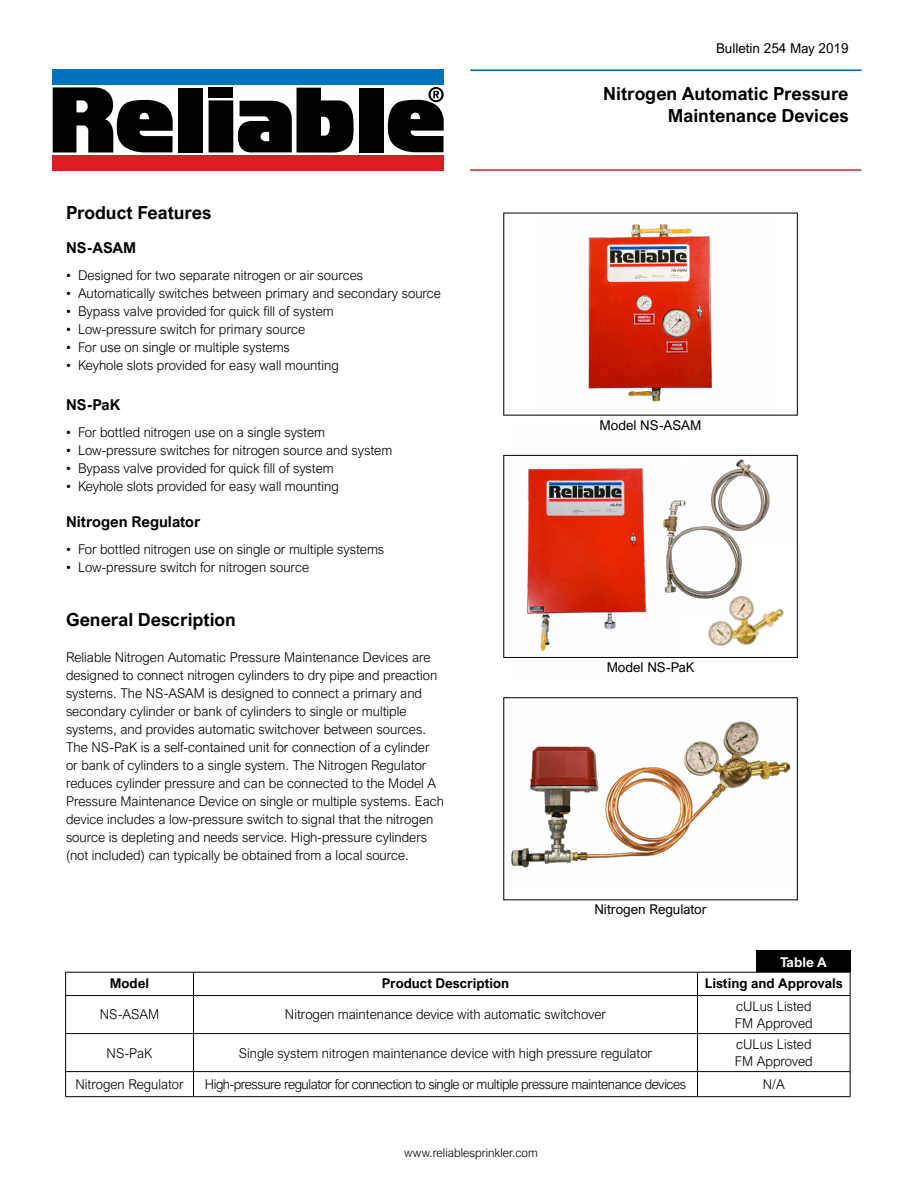
<style>
.page{position:relative;width:918px;height:1188px;background:#fff}
.page>*{position:absolute;margin:0;border:0;box-sizing:border-box;transform-origin:0 0}
.t1{font:700 18px/21.6px "Arial Nova";color:#000;text-align:right}
.t2{font:700 15px "Arial Nova";color:#000}
.t3{font:300 13.5px/18px "Arial Nova";color:#000}
.t4{font:300 13.5px "Arial Nova";letter-spacing:-.03em;color:#000}
.t5{font:13.5px "Arial Nova";color:#000}
.t6{font:700 13.5px "Arial Nova";color:#000}
.t7{font:700 13.5px "Arial Nova";color:#fff}
.t8{font:300 12px "Arial Nova";color:#000}
</style>
<div class="page">
<img style="left:588px;top:223px;width:125px;height:179px">
<img style="left:512px;top:454px;width:168px;height:204px">
<img style="left:684px;top:455px;width:114px;height:87px">
<img style="left:651px;top:466px;width:101px;height:152px">
<img style="left:679px;top:562px;width:119px;height:96px">
<img style="left:504px;top:697px;width:294px;height:195px">
<hr style="left:470px;top:69px;width:392px;height:2px;background:#0467a0">
<hr style="left:470px;top:169px;width:391px;height:2px;background:#e11b24">
<svg style="left:53px;top:87px;width:120px;height:65px"></svg>
<div style="left:178px;top:88px;width:25px;height:64px;background:#000"></div>
<div style="left:209px;top:100px;width:24px;height:52px;background:#000"></div>
<div style="left:209px;top:88px;width:24px;height:10px;background:#000"></div>
<div style="left:359px;top:88px;width:25px;height:65px;background:#000"></div>
<svg style="left:237px;top:88px;width:117px;height:65px"></svg>
<svg style="left:388px;top:87px;width:56px;height:65px"></svg>
<div style="left:53px;top:155px;width:391px;height:16px;background:#de1c24"></div>
<div style="left:53px;top:69px;width:391px;height:16px;background:#0072bc"></div>
<hr style="left:65px;top:972px;width:129px;height:1px;background:#000">
<svg style="left:65px;top:973px;width:1px;height:22px"></svg>
<hr style="left:194px;top:972px;width:504px;height:1px;background:#000">
<svg style="left:193px;top:973px;width:1px;height:22px"></svg>
<hr style="left:698px;top:972px;width:152px;height:1px;background:#000">
<svg style="left:697px;top:973px;width:1px;height:22px"></svg>
<svg style="left:850px;top:973px;width:1px;height:22px"></svg>
<hr style="left:65px;top:995px;width:129px;height:1px;background:#000">
<hr style="left:65px;top:996px;width:1px;height:37px;background:#000">
<hr style="left:194px;top:995px;width:504px;height:1px;background:#000">
<hr style="left:193px;top:996px;width:1px;height:37px;background:#000">
<hr style="left:698px;top:995px;width:152px;height:1px;background:#000">
<hr style="left:697px;top:996px;width:1px;height:37px;background:#000">
<hr style="left:850px;top:996px;width:1px;height:37px;background:#000">
<hr style="left:65px;top:1033px;width:129px;height:1px;background:#000">
<hr style="left:65px;top:1034px;width:1px;height:37px;background:#000">
<hr style="left:194px;top:1033px;width:504px;height:1px;background:#000">
<hr style="left:193px;top:1034px;width:1px;height:37px;background:#000">
<hr style="left:698px;top:1033px;width:152px;height:1px;background:#000">
<hr style="left:697px;top:1034px;width:1px;height:37px;background:#000">
<hr style="left:850px;top:1034px;width:1px;height:37px;background:#000">
<hr style="left:65px;top:1071px;width:129px;height:1px;background:#000">
<svg style="left:65px;top:1072px;width:1px;height:24px"></svg>
<hr style="left:194px;top:1071px;width:504px;height:1px;background:#000">
<svg style="left:193px;top:1072px;width:1px;height:24px"></svg>
<hr style="left:698px;top:1071px;width:152px;height:1px;background:#000">
<svg style="left:697px;top:1072px;width:1px;height:24px"></svg>
<svg style="left:850px;top:1072px;width:1px;height:24px"></svg>
<hr style="left:65px;top:1096px;width:129px;height:1px;background:#000">
<hr style="left:194px;top:1096px;width:504px;height:1px;background:#000">
<hr style="left:698px;top:1096px;width:152px;height:1px;background:#000">
<div style="left:756px;top:951px;width:95px;height:21px;background:#000"></div>
<p class="t5" style="left:716px;top:40px;width:134px">Bulletin 254 May 2019</p>
<h1 class="t1" style="left:66px;top:202px;width:147px">Product Features</h1>
<p class="t2" style="left:66px;top:239px;width:72px">NS-ASAM</p>
<p class="t3" style="left:66px;top:266px;width:299px">• Designed for two separate nitrogen or air sources</p>
<p class="t3" style="left:66px;top:284px;width:377px">• Automatically switches between primary and secondary source</p>
<p class="t3" style="left:66px;top:302px;width:269px">• Bypass valve provided for quick fill of system</p>
<p class="t3" style="left:66px;top:320px;width:241px">• Low-pressure switch for primary source</p>
<p class="t3" style="left:66px;top:338px;width:225px">• For use on single or multiple systems</p>
<p class="t3" style="left:66px;top:356px;width:274px">• Keyhole slots provided for easy wall mounting</p>
<p class="t2" style="left:66px;top:396px;width:56px">NS-PaK</p>
<p class="t3" style="left:66px;top:423px;width:261px">• For bottled nitrogen use on a single system</p>
<p class="t3" style="left:66px;top:441px;width:328px">• Low-pressure switches for nitrogen source and system</p>
<p class="t3" style="left:66px;top:459px;width:269px">• Bypass valve provided for quick fill of system</p>
<p class="t3" style="left:66px;top:477px;width:274px">• Keyhole slots provided for easy wall mounting</p>
<p class="t2" style="left:66px;top:513px;width:136px">Nitrogen Regulator</p>
<p class="t3" style="left:66px;top:540px;width:320px">• For bottled nitrogen use on single or multiple systems</p>
<p class="t3" style="left:66px;top:558px;width:245px">• Low-pressure switch for nitrogen source</p>
<h1 class="t1" style="left:66px;top:608px;width:171px">General Description</h1>
<p class="t3" style="left:66px;top:648px;width:380px">Reliable Nitrogen Automatic Pressure Maintenance Devices are designed to connect nitrogen cylinders to dry pipe and preaction systems. The NS-ASAM is designed to connect a primary and secondary cylinder or bank of cylinders to single or multiple systems, and provides automatic switchover between sources.<br>The NS-PaK is a self-contained unit for connection of a cylinder or bank of cylinders to a single system. The Nitrogen Regulator reduces cylinder pressure and can be connected to the Model A Pressure Maintenance Device on single or multiple systems. Each device includes a low-pressure switch to signal that the nitrogen source is depleting and needs service. High-pressure cylinders (not included) can typically be obtained from a local source.</p>
<h1 class="t1" style="left:603px;top:83px;width:247px">Nitrogen Automatic Pressure<br>Maintenance Devices</h1>
<p class="t5" style="left:600px;top:418px;width:103px">Model NS-ASAM</p>
<p class="t5" style="left:607px;top:659px;width:89px">Model NS-PaK</p>
<p class="t5" style="left:594px;top:901px;width:114px">Nitrogen Regulator</p>
<p class="t7" style="left:780px;top:954px;width:48px">Table A</p>
<p class="t6" style="left:110px;top:975px;width:41px">Model</p>
<p class="t6" style="left:382px;top:975px;width:129px">Product Description</p>
<p class="t6" style="left:705px;top:975px;width:140px">Listing and Approvals</p>
<p class="t3" style="left:100px;top:1006px;width:61px">NS-ASAM</p>
<p class="t3" style="left:285px;top:1006px;width:323px">Nitrogen maintenance device with automatic switchover</p>
<p class="t3" style="left:735px;top:999px;width:79px;line-height:16.2px">cULus Listed<br>FM Approved</p>
<p class="t3" style="left:107px;top:1044px;width:47px">NS-PaK</p>
<p class="t3" style="left:239px;top:1044px;width:415px">Single system nitrogen maintenance device with high pressure regulator</p>
<p class="t3" style="left:735px;top:1037px;width:79px;line-height:16.2px">cULus Listed<br>FM Approved</p>
<p class="t3" style="left:75px;top:1075px;width:110px">Nitrogen Regulator</p>
<p class="t4" style="left:205px;top:1077px;width:483px">High-pressure regulator for connection to single or multiple pressure maintenance devices</p>
<p class="t3" style="left:763px;top:1075px;width:23px">N/A</p>
<p class="t8" style="left:404px;top:1146px;width:135px">www.reliablesprinkler.com</p>
</div>
